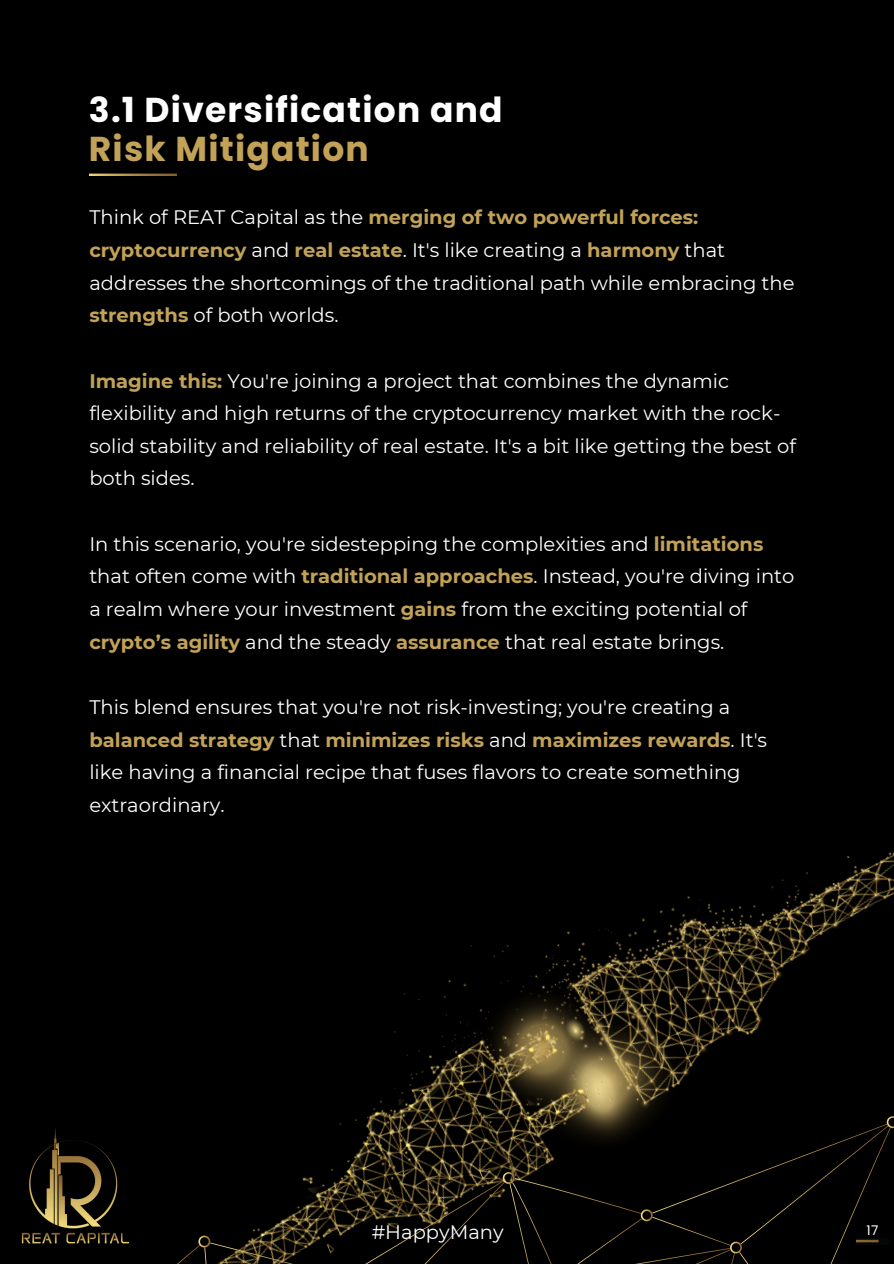
<style>
.page{position:relative;width:894px;height:1264px;background:#fff}
.page>*{position:absolute;margin:0;border:0;box-sizing:border-box;transform-origin:0 0}
.t1{font:700 34.5px/39.3px "Poppins";letter-spacing:.035em;color:#fff}
.t2{font:19.5px/32.7px "Montserrat";color:#fff}
.t3{font:13.35px "Poppins";color:#fff}
.s1{color:#c2a257}
.s2{font-weight:700;color:#c2a257}
</style>
<div class="page">
<div style="left:0;top:0;width:893px;height:1263px;background:#000"></div>
<img style="left:253px;top:852px;width:640px;height:384px">
<svg style="left:178px;top:1235px;width:160px;height:28px"></svg>
<svg style="left:348px;top:1116px;width:545px;height:147px"></svg>
<div style="left:854px;top:1229px;width:35px;height:34px;background:#000"></div>
<img style="left:89px;top:173px;width:87px;height:2px">
<img style="left:21px;top:1128px;width:109px;height:116px">
<div style="left:865px;top:1218px;width:16px;height:31px;background:#000"></div>
<img style="left:856px;top:1239px;width:23px;height:4px">
<p class="t1" style="left:89px;top:90px;width:415px">3.1 Diversification and<br><span class="s1">Risk Mitigation</span></p>
<p class="t2" style="left:89px;top:201px;width:706px">Think of REAT Capital as the <span class="s2">merging of two powerful forces: cryptocurrency</span> and <span class="s2">real estate</span>. It's like creating a <span class="s2">harmony</span> that addresses the shortcomings of the traditional path while embracing the <span class="s2">strengths</span> of both worlds.</p>
<p class="t2" style="left:89px;top:364px;width:708px"><span class="s2">Imagine this:</span> You're joining a project that combines the dynamic flexibility and high returns of the cryptocurrency market with the rock&shy;solid stability and reliability of real estate. It's a bit like getting the best of both sides.</p>
<p class="t2" style="left:89px;top:527px;width:706px">In this scenario, you're sidestepping the complexities and <span class="s2">limitations </span>that often come with <span class="s2">traditional approaches</span>. Instead, you're diving into a realm where your investment <span class="s2">gains</span> from the exciting potential of <span class="s2">crypto’s agility</span> and the steady <span class="s2">assurance</span> that real estate brings.</p>
<p class="t2" style="left:89px;top:690px;width:679px">This blend ensures that you're not risk-investing; you're creating a <span class="s2">balanced strategy</span> that <span class="s2">minimizes risks</span> and <span class="s2">maximizes rewards</span>. It's like having a financial recipe that fuses flavors to create something extraordinary.</p>
<p class="t2" style="left:371px;top:1215px;width:133px">#HappyMany</p>
<p class="t3" style="left:866px;top:1221px;width:13px">17</p>
</div>
